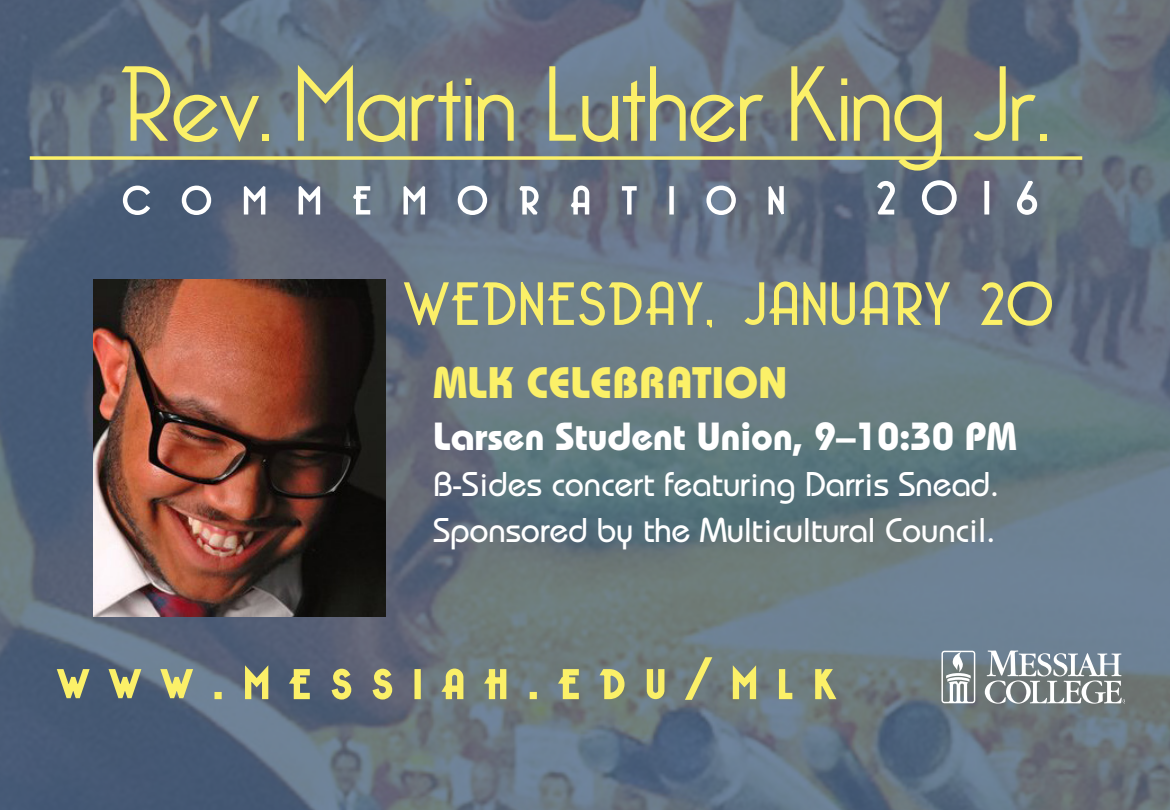
<style>
.page{position:relative;width:1170px;height:810px;background:#fff}
.page>*{position:absolute;margin:0;border:0;box-sizing:border-box;transform-origin:0 0}
.t1{font:300 104px "Bellerose";color:#fbf068}
.t2{font:300 57px "Bellerose";letter-spacing:.08em;color:#fbf068}
.t3{font:700 44px "Bauhaus";color:#fbf068}
.t4{font:300 43.75px "Bellerose";color:#fff}
.t5{font:700 39.25px "Bauhaus";color:#fff}
.t6{font:500 34.25px "Bauhaus";color:#fff}
</style>
<div class="page">
<img style="left:0;top:0;width:1170px;height:810px">
<svg style="left:30px;top:156px;width:1052px;height:4px;background:#e8e06a"></svg>
<svg style="left:121px;top:184px;width:31px;height:32px"></svg>
<svg style="left:180px;top:184px;width:33px;height:32px"></svg>
<svg style="left:242px;top:181px;width:25px;height:35px"></svg>
<svg style="left:296px;top:181px;width:25px;height:35px"></svg>
<svg style="left:350px;top:185px;width:21px;height:31px"></svg>
<svg style="left:401px;top:181px;width:25px;height:35px"></svg>
<svg style="left:456px;top:184px;width:33px;height:32px"></svg>
<svg style="left:516px;top:184px;width:26px;height:32px"></svg>
<svg style="left:568px;top:184px;width:22px;height:32px"></svg>
<svg style="left:621px;top:185px;width:17px;height:31px"></svg>
<div style="left:669px;top:186px;width:5px;height:29px;border:2px solid #fff"></div>
<svg style="left:705px;top:184px;width:32px;height:32px"></svg>
<svg style="left:767px;top:178px;width:19px;height:39px"></svg>
<svg style="left:875px;top:180px;width:21px;height:36px"></svg>
<svg style="left:920px;top:179px;width:38px;height:37px"></svg>
<div style="left:984px;top:181px;width:5px;height:34px;border:2px solid #fff"></div>
<svg style="left:1016px;top:180px;width:23px;height:36px"></svg>
<svg style="left:54px;top:664px;width:39px;height:47px;background:#758070"></svg>
<svg style="left:106px;top:664px;width:38px;height:47px;background:#7a8472"></svg>
<svg style="left:157px;top:664px;width:39px;height:47px;background:#87927e"></svg>
<div style="left:214px;top:692px;width:8px;height:7px;border:4px solid #fbf068"></div>
<svg style="left:241px;top:660px;width:29px;height:41px"></svg>
<svg style="left:285px;top:667px;width:27px;height:34px"></svg>
<svg style="left:329px;top:665px;width:25px;height:38px"></svg>
<svg style="left:370px;top:665px;width:25px;height:38px"></svg>
<div style="left:414px;top:669px;width:7px;height:30px;border:4px solid #fbf068"></div>
<svg style="left:438px;top:665px;width:28px;height:36px"></svg>
<svg style="left:480px;top:667px;width:28px;height:34px"></svg>
<div style="left:530px;top:692px;width:7px;height:7px;border:4px solid #fbf068"></div>
<svg style="left:554px;top:667px;width:27px;height:34px"></svg>
<svg style="left:597px;top:666px;width:31px;height:35px"></svg>
<svg style="left:645px;top:667px;width:23px;height:36px"></svg>
<svg style="left:682px;top:654px;width:34px;height:48px;background:#868f79"></svg>
<svg style="left:729px;top:660px;width:29px;height:41px"></svg>
<svg style="left:777px;top:667px;width:17px;height:34px"></svg>
<svg style="left:813px;top:667px;width:27px;height:34px"></svg>
<svg style="left:403px;top:276px;width:310px;height:58px;background:#859184"></svg>
<svg style="left:743px;top:276px;width:208px;height:51px;background:#879181"></svg>
<svg style="left:979px;top:281px;width:74px;height:46px;background:#80887a"></svg>
<svg style="left:941px;top:651px;width:34px;height:52px"></svg>
<svg style="left:985px;top:651px;width:140px;height:53px"></svg>
<img style="left:94px;top:279px;width:291px;height:337px">
<p class="t1" style="left:120px;top:45px;width:932px">Rev. Martin Luther King Jr.</p>
<p class="t4" style="left:877px;top:173px;width:161px">2016</p>
<p class="t2" style="left:405px;top:271px;width:649px">WEDNESDAY, JANUARY 20</p>
<p class="t3" style="left:433px;top:356px;width:356px">MLK CELEBRATION</p>
<p class="t5" style="left:433px;top:412px;width:585px">Larsen Student Union, 9–10:30 PM</p>
<p class="t6" style="left:433px;top:464px;width:568px">B-Sides concert featuring Darris Snead.</p>
<p class="t6" style="left:433px;top:510px;width:564px">Sponsored by the Multicultural Council.</p>
</div>
